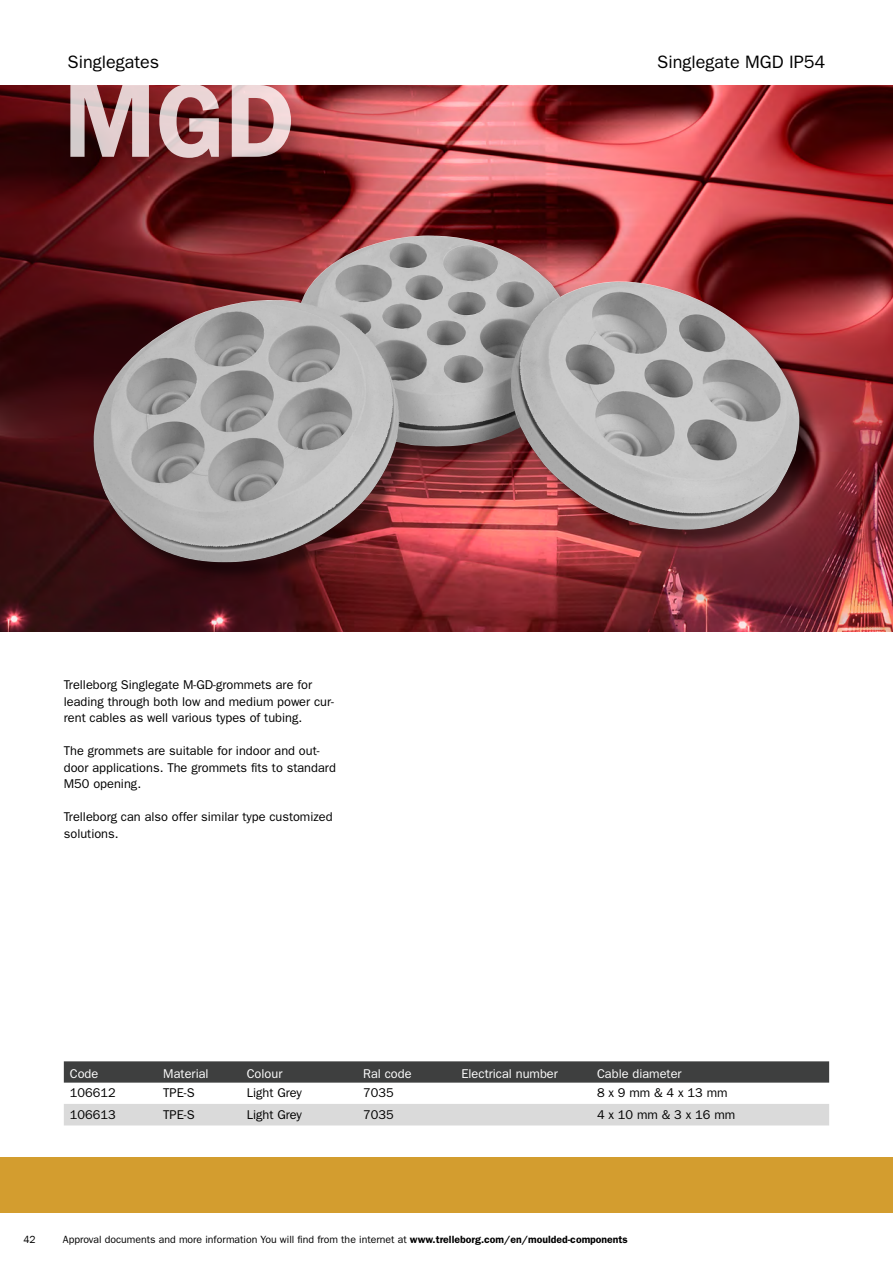
<style>
.page{position:relative;width:893px;height:1263px;background:#fff}
.page>*{position:absolute;margin:0;border:0;box-sizing:border-box;transform-origin:0 0}
.t1{font:600 105px "ITC Franklin Gothic Std";color:#fff}
.t2{font:18px "ITC Franklin Gothic Std";color:#000}
.t3{font:12.75px/16.5px "ITC Franklin Gothic Std";color:#000}
.t4{font:12.75px "ITC Franklin Gothic Std";color:#fff}
.t5{font:10.5px "ITC Franklin Gothic Std";color:#000}
.t6{font:10.5px "Franklin Gothic";color:#000}
.s1{font-weight:600}
</style>
<div class="page">
<img style="left:0;top:85px;width:893px;height:546px">
<div style="left:0;top:1157px;width:893px;height:56px;background:#d39d2f"></div>
<div style="left:46px;top:82px;width:268px;height:120px;background:#000;opacity:.4"></div>
<div style="left:96px;top:238px;width:722px;height:343px;background:#000;opacity:.49"></div>
<img style="left:92px;top:235px;width:707px;height:329px">
<div style="left:64px;top:1061px;width:765px;height:21px;background:#3e3f3f"></div>
<div style="left:64px;top:1104px;width:765px;height:21px;background:#dadada"></div>
<h2 class="t2" style="left:68px;top:51px;width:93px">Singlegates</h2>
<h2 class="t2" style="left:657px;top:51px;width:170px">Singlegate MGD IP54</h2>
<h1 class="t1" style="left:64px;top:59px;width:232px">MGD</h1>
<p class="t3" style="left:64px;top:677px;width:272px">Trelleborg Singlegate M-GD-grommets are for leading through both low and medium power cur&shy;rent cables as well various types of tubing.</p>
<p class="t3" style="left:64px;top:743px;width:274px">The grommets are suitable for indoor and out&shy;door applications. The grommets fits to standard<br>M50 opening.</p>
<p class="t3" style="left:64px;top:809px;width:270px">Trelleborg can also offer similar type customized solutions.</p>
<p class="t4" style="left:70px;top:1067px;width:30px">Code</p>
<p class="t4" style="left:163px;top:1067px;width:47px">Material</p>
<p class="t4" style="left:247px;top:1067px;width:37px">Colour</p>
<p class="t4" style="left:363px;top:1067px;width:50px">Ral code</p>
<p class="t4" style="left:461px;top:1067px;width:98px">Electrical number</p>
<p class="t4" style="left:597px;top:1067px;width:86px">Cable diameter</p>
<p class="t3" style="left:70px;top:1085px;width:47px">106612</p>
<p class="t3" style="left:163px;top:1085px;width:33px">TPE-S</p>
<p class="t3" style="left:247px;top:1085px;width:57px">Light Grey</p>
<p class="t3" style="left:363px;top:1085px;width:32px">7035</p>
<p class="t3" style="left:597px;top:1085px;width:132px">8 x 9 mm &amp; 4 x 13 mm</p>
<p class="t3" style="left:70px;top:1106px;width:47px">106613</p>
<p class="t3" style="left:163px;top:1106px;width:33px">TPE-S</p>
<p class="t3" style="left:247px;top:1106px;width:57px">Light Grey</p>
<p class="t3" style="left:363px;top:1106px;width:32px">7035</p>
<p class="t3" style="left:597px;top:1106px;width:140px">4 x 10 mm &amp; 3 x 16 mm</p>
<p class="t6" style="left:23px;top:1233px;width:14px">42</p>
<p class="t5" style="left:63px;top:1233px;width:567px">Approval documents and more information You will find from the internet at <span class="s1">www.trelleborg.com/en/moulded-components</span></p>
</div>
